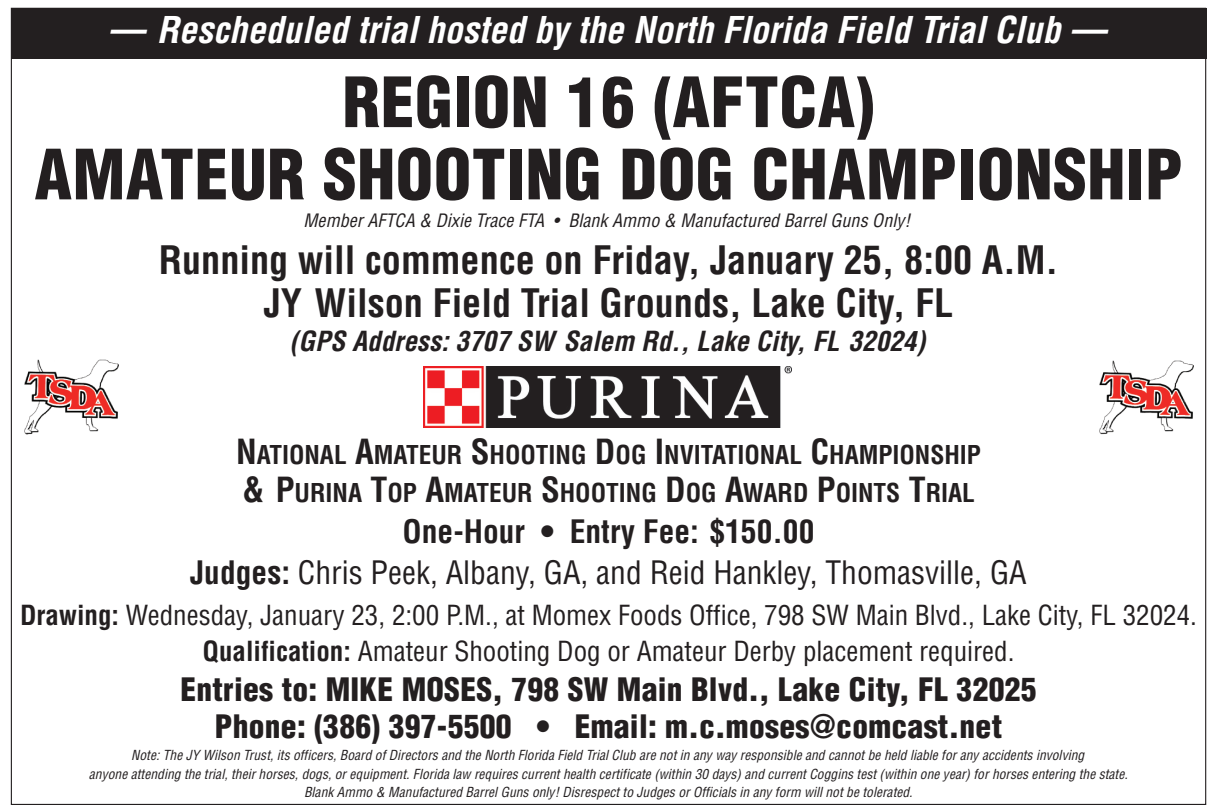
<style>
.page{position:relative;width:1215px;height:812px;background:#fff}
.page>*{position:absolute;margin:0;border:0;box-sizing:border-box;transform-origin:0 0}
.t1{font:900 condensed 67.5px/72.2px "Helvetica";letter-spacing:.01em;color:#231f20;text-align:center}
.t2{font:700 condensed 38.25px/43px "Helvetica";color:#231f20;text-align:center}
.t3{font:italic 700 condensed 36px "Helvetica";letter-spacing:.005em;color:#fff}
.t4{font:900 condensed 31.5px/36.2px "Helvetica";letter-spacing:.01em;color:#231f20;text-align:center}
.t5{font:condensed 31.5px/40.7px "Helvetica";color:#231f20;text-align:center}
.t6{font:condensed 27px/36.2px "Helvetica";color:#231f20;text-align:center}
.t7{font:italic 700 condensed 27px "Helvetica";letter-spacing:.005em;color:#231f20}
.t8{font:700 condensed 25.2px/38.5px "Helvetica";color:#231f20}
.t9{font:italic condensed 18px "Helvetica";letter-spacing:.005em;color:#231f20}
.t10{font:italic condensed 13.5px/18.2px "Helvetica";letter-spacing:.005em;color:#231f20;text-align:center}
.s1{font-size:33.75px}
.s2{font-weight:700}
</style>
<div class="page">
<img style="left:24px;top:359px;width:95px;height:75px">
<img style="left:1099px;top:360px;width:95px;height:75px">
<img style="left:423px;top:366px;width:369px;height:61px">
<div style="left:11px;top:8px;width:1195px;height:50px;background:#231f20"></div>
<h3 class="t3" style="left:108px;top:10px;width:998px">— Rescheduled trial hosted by the North Florida Field Trial Club —</h3>
<h1 class="t1" style="left:34px;top:68px;width:1149px">REGION 16 (AFTCA)<br>AMATEUR SHOOTING DOG CHAMPIONSHIP</h1>
<h3 class="t9" style="left:303px;top:210px;width:608px">Member AFTCA &amp; Dixie Trace FTA • Blank Ammo &amp; Manufactured Barrel Guns Only!</h3>
<h2 class="t2" style="left:159px;top:239px;width:900px">Running will commence on Friday, January 25, 8:00 A.M.<br>JY Wilson Field Trial Grounds, Lake City, FL</h2>
<h3 class="t7" style="left:289px;top:326px;width:637px">(GPS Address: 3707 SW Salem Rd., Lake City, FL 32024)</h3>
<h3 class="t8" style="left:236px;top:435px;width:746px"><span class="s1">N</span>ATIONAL <span class="s1">A</span>MATEUR <span class="s1">S</span>HOOTING <span class="s1">D</span>OG <span class="s1">I</span>NVITATIONAL <span class="s1">C</span>HAMPIONSHIP <span class="s1">&amp; P</span>URINA <span class="s1">T</span>OP <span class="s1">A</span>MATEUR <span class="s1">S</span>HOOTING <span class="s1">D</span>OG <span class="s1">A</span>WARD <span class="s1">P</span>OINTS <span class="s1">T</span>RIAL</h3>
<h3 class="t5" style="left:190px;top:511px;width:837px"><span class="s2">One-Hour • Entry Fee: $150.00<br>Judges:</span> Chris Peek, Albany, GA, and Reid Hankley, Thomasville, GA</h3>
<h3 class="t6" style="left:20px;top:596px;width:1178px"><span class="s2">Drawing:</span> Wednesday, January 23, 2:00 P.M., at Momex Foods Office, 798 SW Main Blvd., Lake City, FL 32024.<br><span class="s2">Qualification:</span> Amateur Shooting Dog or Amateur Derby placement required.</h3>
<h3 class="t4" style="left:180px;top:672px;width:857px">Entries to: MIKE MOSES, 798 SW Main Blvd., Lake City, FL 32025<br>Phone: (386) 397-5500 • Email: m.c.moses@comcast.net</h3>
<p class="t10" style="left:89px;top:746px;width:1040px">Note: The JY Wilson Trust, its officers, Board of Directors and the North Florida Field Trial Club are not in any way responsible and cannot be held liable for any accidents involving<br>anyone attending the trial, their horses, dogs, or equipment. Florida law requires current health certificate (within 30 days) and current Coggins test (within one year) for horses entering the state.<br>Blank Ammo &amp; Manufactured Barrel Guns only! Disrespect to Judges or Officials in any form will not be tolerated.</p>
</div>
